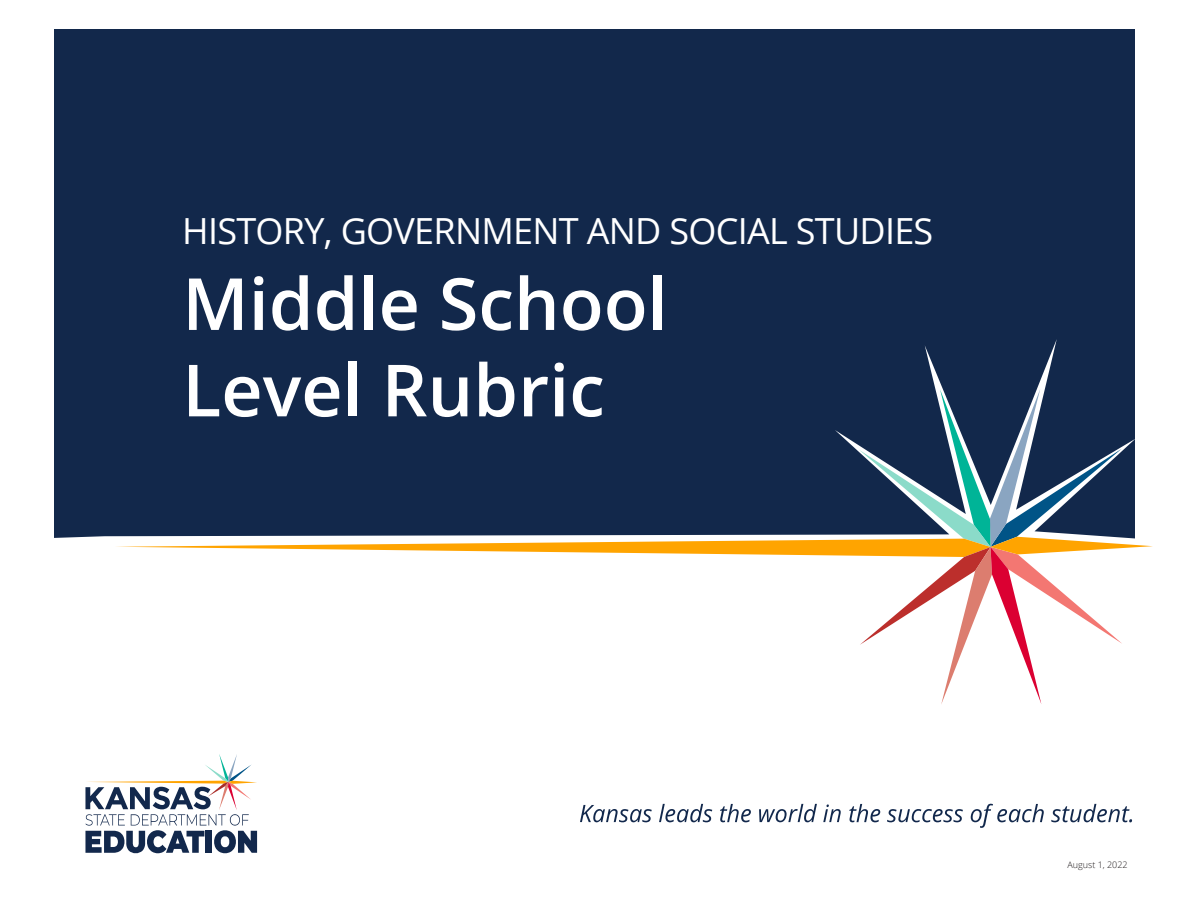
<style>
.page{position:relative;width:1188px;height:918px;background:#fff}
.page>*{position:absolute;margin:0;border:0;box-sizing:border-box;transform-origin:0 0}
.t1{font:600 72px/86.4px "Open Sans";color:#fff}
.t2{font:36px "Open Sans";letter-spacing:-.02em;color:#fff}
.t3{font:300 9px "Open Sans";color:#231f20}
</style>
<div class="page">
<div style="left:54px;top:29px;width:1081px;height:518px;background:#12284b"></div>
<svg style="left:115px;top:389px;width:1038px;height:315px"></svg>
<svg style="left:85px;top:754px;width:172px;height:99px"></svg>
<svg style="left:580px;top:805px;width:72px;height:17px"></svg>
<svg style="left:659px;top:804px;width:53px;height:18px"></svg>
<svg style="left:720px;top:804px;width:31px;height:18px"></svg>
<svg style="left:759px;top:804px;width:58px;height:18px"></svg>
<svg style="left:823px;top:804px;width:18px;height:18px"></svg>
<svg style="left:849px;top:804px;width:31px;height:18px"></svg>
<svg style="left:887px;top:809px;width:76px;height:14px"></svg>
<svg style="left:971px;top:804px;width:73px;height:24px"></svg>
<svg style="left:1051px;top:804px;width:81px;height:18px"></svg>
<h1 class="t2" style="left:182px;top:206px;width:753px">HISTORY, GOVERNMENT AND SOCIAL STUDIES</h1>
<h1 class="t1" style="left:182px;top:259px;width:487px">Middle School<br>Level Rubric</h1>
<p class="t3" style="left:1067px;top:859px;width:62px">August 1, 2022</p>
</div>
